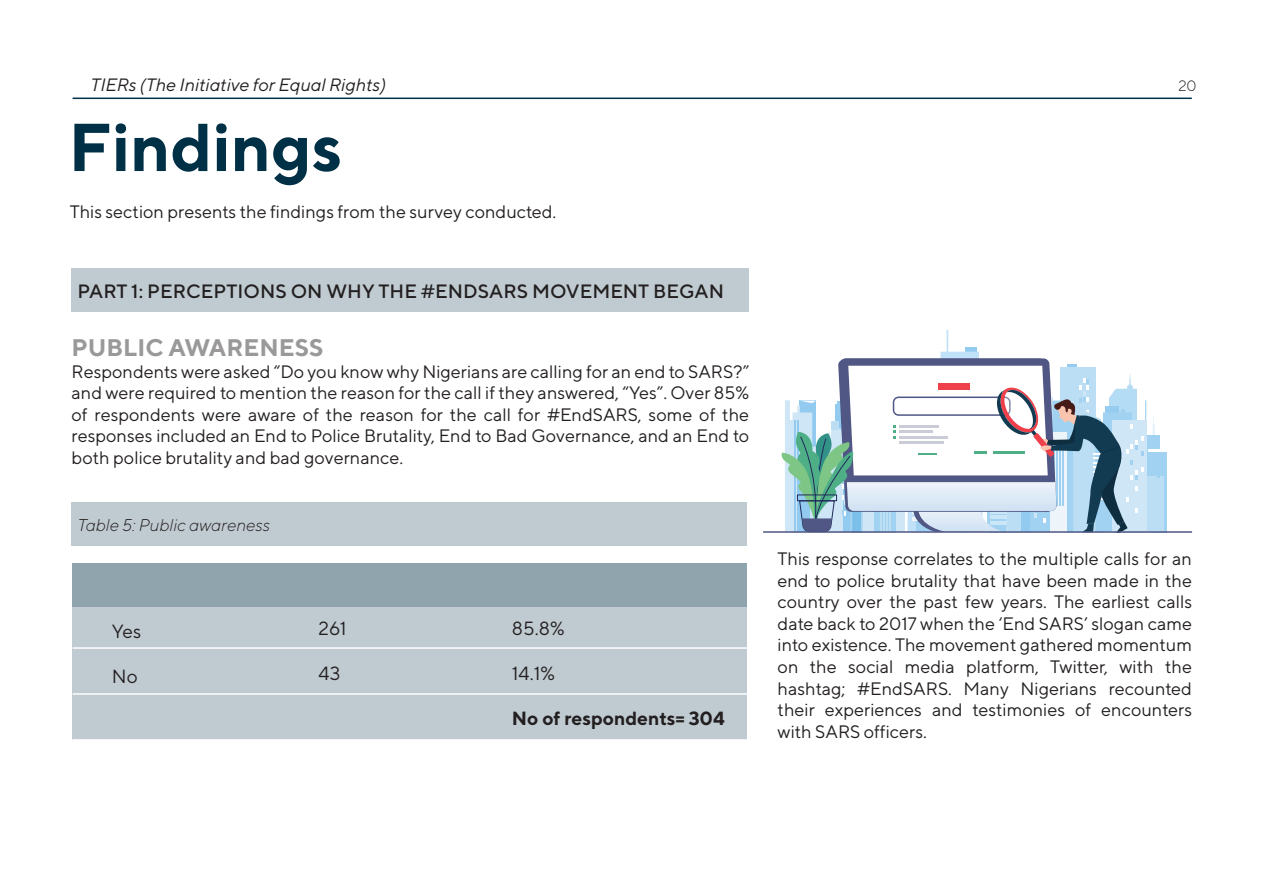
<style>
.page{position:relative;width:1263px;height:893px;background:#fff}
.page>*{position:absolute;margin:0;border:0;box-sizing:border-box;transform-origin:0 0}
.t1{font:700 67.5px "TT Norms";color:#003046}
.t2{font:700 24px "TT Norms";color:rgb(35 31 32/.46)}
.t3{font:500 19.35px "TT Norms";color:#231f20}
.t4{font:19.05px "TT Norms";color:#231f20}
.t5{font:700 19.05px "TT Norms";color:#231f20}
.t6{font:18px/21.6px "TT Norms";color:#231f20;text-align:justify}
.t7{font:italic 17.85px "TT Norms";color:#231f20}
.t8{font:italic 300 16.95px "TT Norms";color:#231f20}
.t9{font:300 15px "TT Norms";color:#231f20}
</style>
<div class="page">
<div style="left:71px;top:502px;width:676px;height:44px;background:#c0cbd1"></div>
<svg style="left:73px;top:563px;width:674px;height:176px;background:#b3c1c8"></svg>
<hr style="left:73px;top:647px;width:674px;height:2px;background:#fff">
<hr style="left:73px;top:693px;width:674px;height:2px;background:#fff">
<div style="left:71px;top:269px;width:678px;height:43px;background:#c0cbd1"></div>
<hr style="left:73px;top:98px;width:1119px;height:1px;background:#003046">
<div style="left:1144px;top:435px;width:15px;height:91px;background:#a1d2f1"></div>
<svg style="left:1160px;top:452px;width:7px;height:79px"></svg>
<div style="left:1142px;top:476px;width:21px;height:56px;background:#bbdef5"></div>
<hr style="left:1158px;top:452px;width:2px;height:25px;background:#a1d2f1">
<hr style="left:1148px;top:449px;width:19px;height:3px;background:#fdfeff">
<svg style="left:781px;top:330px;width:374px;height:201px"></svg>
<hr style="left:993px;top:452px;width:31px;height:2px;background:#4eaf87">
<hr style="left:763px;top:531px;width:429px;height:2px;background:#505784">
<p class="t7" style="left:90px;top:73px;width:297px">TIERs (The Initiative for Equal Rights)</p>
<p class="t9" style="left:1178px;top:76px;width:20px">20</p>
<h1 class="t1" style="left:68px;top:105px;width:276px">Findings</h1>
<p class="t6" style="left:70px;top:200px;width:488px">This section presents the findings from the survey conducted.</p>
<p class="t3" style="left:77px;top:279px;width:648px">PART 1: PERCEPTIONS ON WHY THE #ENDSARS MOVEMENT BEGAN</p>
<h2 class="t2" style="left:72px;top:332px;width:253px">PUBLIC AWARENESS</h2>
<p class="t6" style="left:72px;top:360px;width:679px">Respondents were asked “Do you know why Nigerians are calling for an end to SARS?” and were required to mention the reason for the call if they answered, “Yes”. Over 85% of respondents were aware of the reason for the call for #EndSARS, some of the responses included an End to Police Brutality, End to Bad Governance, and an End to both police brutality and bad governance.</p>
<p class="t8" style="left:77px;top:515px;width:194px">Table 5: Public awareness</p>
<p class="t4" style="left:112px;top:620px;width:31px">Yes</p>
<p class="t4" style="left:112px;top:665px;width:27px">No</p>
<p class="t4" style="left:319px;top:617px;width:29px">261</p>
<p class="t4" style="left:319px;top:662px;width:23px">43</p>
<p class="t4" style="left:512px;top:617px;width:54px">85.8%</p>
<p class="t4" style="left:512px;top:662px;width:44px">14.1%</p>
<p class="t5" style="left:512px;top:706px;width:214px">No of respondents= 304</p>
<p class="t6" style="left:777px;top:547px;width:416px">This response correlates to the multiple calls for an end to police brutality that have been made in the country over the past few years. The earliest calls date back to 2017 when the ‘End SARS’ slogan came into existence. The movement gathered momentum on the social media platform, Twitter, with the hashtag; #EndSARS. Many Nigerians recounted their experiences and testimonies of encounters with SARS officers.</p>
</div>
